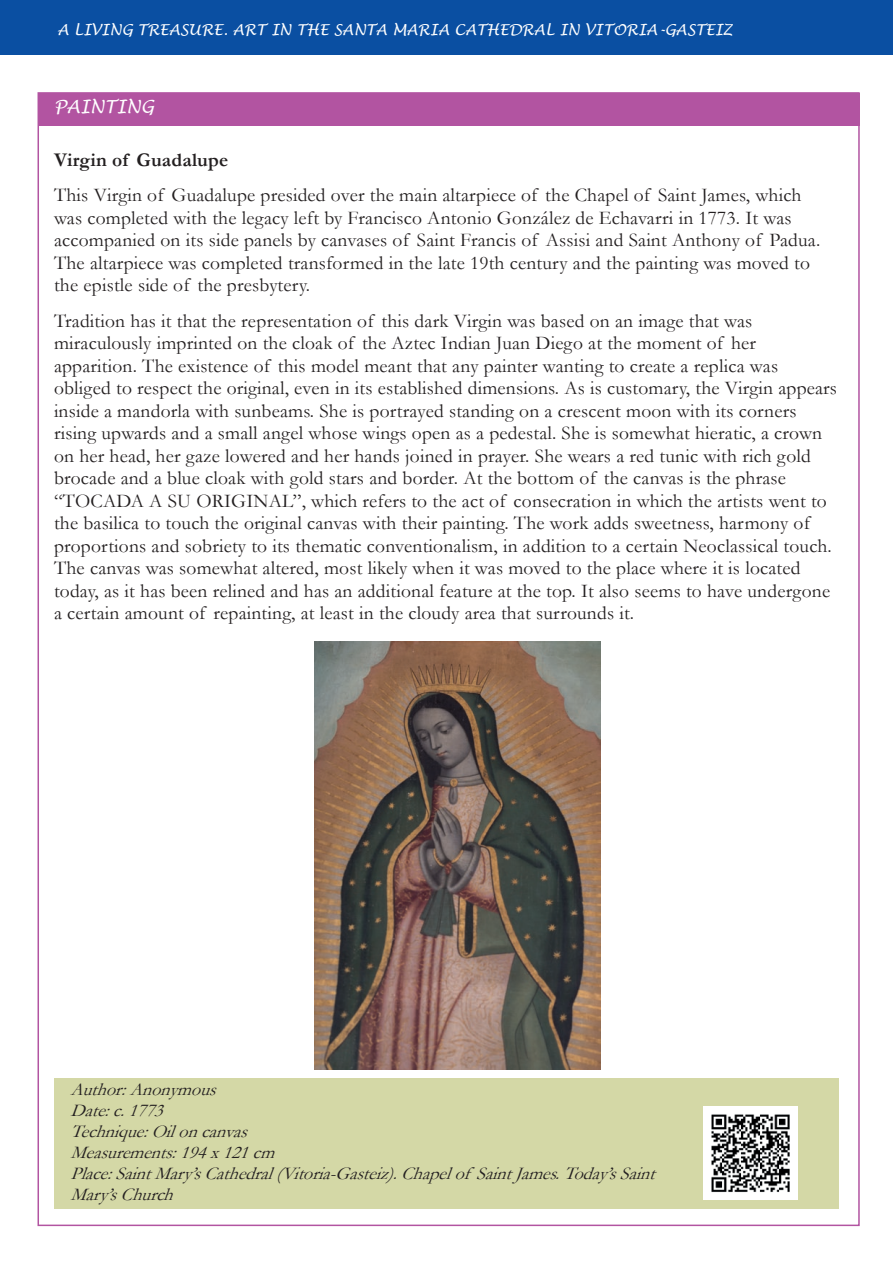
<style>
.page{position:relative;width:893px;height:1263px;background:#fff}
.page>*{position:absolute;margin:0;border:0;box-sizing:border-box;transform-origin:0 0}
.t1{font:19.5px/22.5px "Garamond";letter-spacing:.01em;color:#231f20}
.t2{font:700 19.5px "Garamond";letter-spacing:.01em;color:#231f20}
.t3{font:italic 18px/21px "Garamond";color:#231f20}
.t4{font:italic 18px "Lucida Handwriting";color:#fff}
.t5{font:italic 15px "Lucida Handwriting";color:#fff}
</style>
<div class="page">
<div style="left:0;top:0;width:893px;height:54px;background:#0a4fa2"></div>
<div style="left:39px;top:93px;width:820px;height:33px;background:#b254a1"></div>
<img style="left:315px;top:641px;width:285px;height:428px">
<div style="left:54px;top:1078px;width:785px;height:131px;background:#d4d8a6"></div>
<img style="left:704px;top:1106px;width:93px;height:93px">
<p class="t5" style="left:57px;top:20px;width:677px">A LIVING TREASURE. ART IN THE SANTA MARIA CATHEDRAL IN VITORIA-GASTEIZ</p>
<p class="t4" style="left:54px;top:96px;width:101px">PAINTING</p>
<p class="t2" style="left:54px;top:147px;width:176px">Virgin of Guadalupe</p>
<p class="t1" style="left:54px;top:183px;width:768px">This Virgin of Guadalupe presided over the main altarpiece of the Chapel of Saint James, which was completed with the legacy left by Francisco Antonio González de Echavarri in 1773. It was accompanied on its side panels by canvases of Saint Francis of Assisi and Saint Anthony of Padua.<br>The altarpiece was completed transformed in the late 19th century and the painting was moved to the epistle side of the presbytery.</p>
<p class="t1" style="left:54px;top:309px;width:785px">Tradition has it that the representation of this dark Virgin was based on an image that was miraculously imprinted on the cloak of the Aztec Indian Juan Diego at the moment of her apparition. The existence of this model meant that any painter wanting to create a replica was obliged to respect the original, even in its established dimensions. As is customary, the Virgin appears inside a mandorla with sunbeams. She is portrayed standing on a crescent moon with its corners rising upwards and a small angel whose wings open as a pedestal. She is somewhat hieratic, a crown on her head, her gaze lowered and her hands joined in prayer. She wears a red tunic with rich gold brocade and a blue cloak with gold stars and border. At the bottom of the canvas is the phrase “TOCADA A SU ORIGINAL”, which refers to the act of consecration in which the artists went to the basilica to touch the original canvas with their painting. The work adds sweetness, harmony of proportions and sobriety to its thematic conventionalism, in addition to a certain Neoclassical touch.<br>The canvas was somewhat altered, most likely when it was moved to the place where it is located today, as it has been relined and has an additional feature at the top. It also seems to have undergone a certain amount of repainting, at least in the cloudy area that surrounds it.</p>
<p class="t3" style="left:71px;top:1078px;width:594px">Author:Anonymous<br>Date:c.1773<br>Technique:Oiloncanvas<br>Measurements:194x121cm<br>Place:SaintMary’sCathedral(Vitoria-Gasteiz) .Chapelof SaintJames.Today’sSaint<br>Mary’sChurch</p>
</div>
